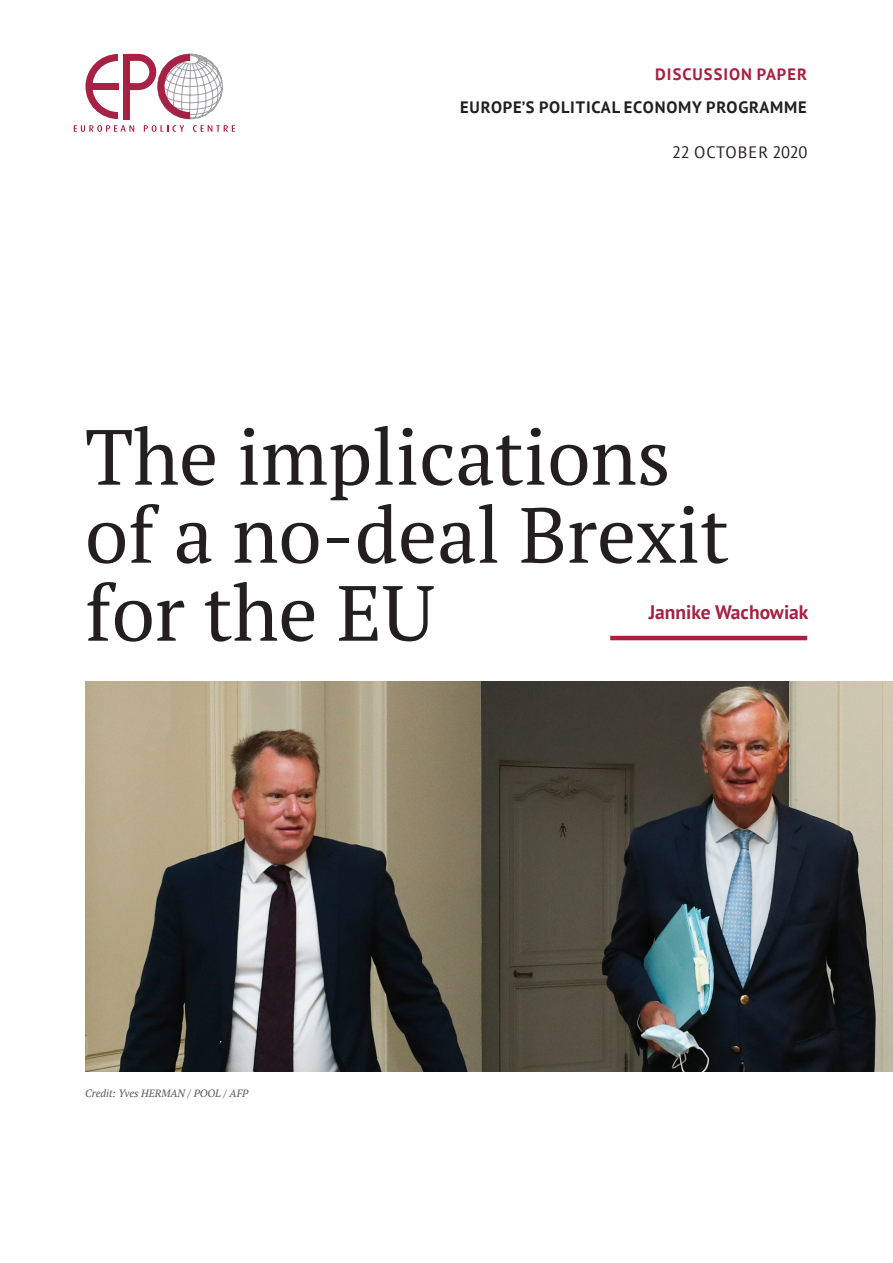
<style>
.page{position:relative;width:893px;height:1263px;background:#fff}
.page>*{position:absolute;margin:0;border:0;box-sizing:border-box;transform-origin:0 0}
.t1{font:78px/78px "PT Serif";color:#231f20}
.t2{font:700 19.5px "PT Sans";color:#a62143}
.t3{font:700 16.5px "PT Sans";letter-spacing:.05em;color:#231f20}
.t4{font:700 16.5px "PT Sans";letter-spacing:.06em;color:#a62143}
.t5{font:16.5px "PT Sans";letter-spacing:.02em;color:#231f20}
.t6{font:italic 10.5px "PT Serif";color:#57585a}
</style>
<div class="page">
<img style="left:85px;top:681px;width:808px;height:390px">
<hr style="left:610px;top:636px;width:197px;height:4px;background:#a62143">
<svg style="left:85px;top:54px;width:33px;height:65px"></svg>
<svg style="left:128px;top:53px;width:95px;height:66px"></svg>
<div style="left:89px;top:83px;width:29px;height:7px;background:#a62143"></div>
<div style="left:123px;top:54px;width:7px;height:66px;background:#a62143"></div>
<svg style="left:74px;top:125px;width:60px;height:7px"></svg>
<svg style="left:144px;top:125px;width:40px;height:7px"></svg>
<svg style="left:193px;top:125px;width:42px;height:7px"></svg>
<p class="t4" style="left:655px;top:64px;width:153px">DISCUSSION PAPER</p>
<p class="t3" style="left:460px;top:96px;width:348px">EUROPE’S POLITICAL ECONOMY PROGRAMME</p>
<p class="t5" style="left:672px;top:141px;width:137px">22 OCTOBER 2020</p>
<p class="t1" style="left:85px;top:417px;width:646px">The implications of a no-deal Brexit for the EU</p>
<p class="t2" style="left:649px;top:600px;width:161px">Jannike Wachowiak</p>
<p class="t6" style="left:85px;top:1086px;width:165px">Credit: Yves HERMAN / POOL / AFP</p>
</div>
